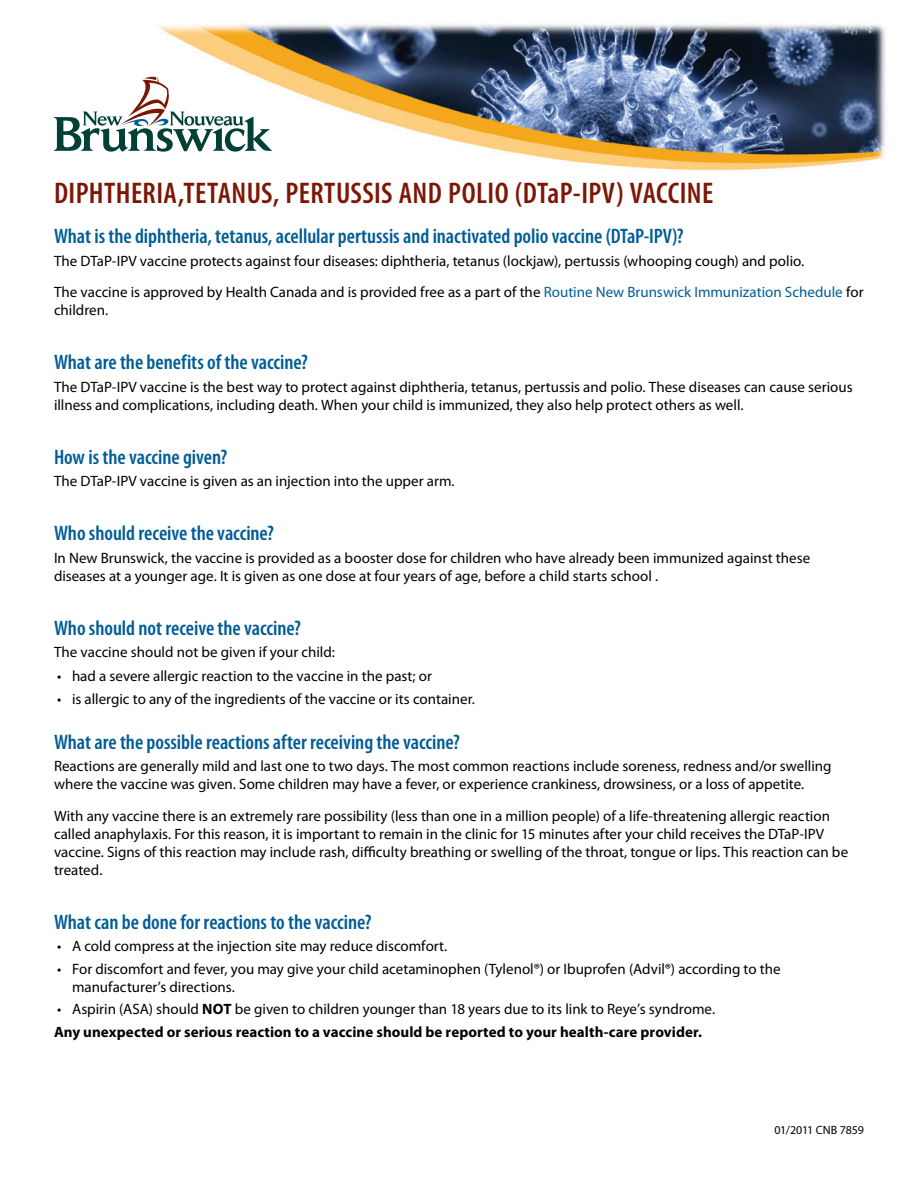
<style>
.page{position:relative;width:918px;height:1188px;background:#fff}
.page>*{position:absolute;margin:0;border:0;box-sizing:border-box;transform-origin:0 0}
.head_1{font:600 condensed 30px "Myriad Pro";letter-spacing:.01em;color:#7d1705}
.head_2{font:600 condensed 21px "Myriad Pro";letter-spacing:-.005em;color:#005c96}
.text{font:15px/18px "Myriad Pro";color:#000}
.bullet{font:15px/18px "Myriad Pro";color:#000}
.text-2{font:700 15px "Myriad Pro";letter-spacing:.005em;color:#000}
.text-3{font:12px "Myriad Pro";letter-spacing:-.01em;color:#000}
.s1{color:#005c96}
.s2{font-weight:700}
</style>
<div class="page">
<img style="left:157px;top:24px;width:729px;height:147px">
<svg style="left:54px;top:76px;width:218px;height:76px"></svg>
<p class="head_1" style="left:54px;top:176px;width:661px">DIPHTHERIA,TETANUS, PERTUSSIS AND POLIO (DTaP-IPV) VACCINE</p>
<p class="head_2" style="left:54px;top:225px;width:631px">What is the diphtheria, tetanus, acellular pertussis and inactivated polio vaccine (DTaP-IPV)?</p>
<p class="text" style="left:54px;top:251px;width:752px">The DTaP-IPV vaccine protects against four diseases: diphtheria, tetanus (lockjaw), pertussis (whooping cough) and polio.</p>
<p class="text" style="left:54px;top:283px;width:811px">The vaccine is approved by Health Canada and is provided free as a part of the <span class="s1">Routine New Brunswick Immunization Schedule</span> for children.</p>
<p class="head_2" style="left:54px;top:351px;width:255px">What are the benefits of the vaccine?</p>
<p class="text" style="left:54px;top:377px;width:800px">The DTaP-IPV vaccine is the best way to protect against diphtheria, tetanus, pertussis and polio. These diseases can cause serious illness and complications, including death. When your child is immunized, they also help protect others as well.</p>
<p class="head_2" style="left:54px;top:445px;width:175px">How is the vaccine given?</p>
<p class="text" style="left:54px;top:472px;width:402px">The DTaP-IPV vaccine is given as an injection into the upper arm.</p>
<p class="head_2" style="left:54px;top:522px;width:222px">Who should receive the vaccine?</p>
<p class="text" style="left:54px;top:548px;width:758px">In New Brunswick, the vaccine is provided as a booster dose for children who have already been immunized against these diseases at a younger age. It is given as one dose at four years of age, before a child starts school .</p>
<p class="head_2" style="left:54px;top:616px;width:248px">Who should not receive the vaccine?</p>
<p class="text" style="left:54px;top:643px;width:282px">The vaccine should not be given if your child:</p>
<p class="bullet" style="left:57px;top:667px;width:377px">• had a severe allergic reaction to the vaccine in the past; or</p>
<p class="bullet" style="left:57px;top:689px;width:420px">• is allergic to any of the ingredients of the vaccine or its container.</p>
<p class="head_2" style="left:54px;top:730px;width:407px">What are the possible reactions after receiving the vaccine?</p>
<p class="text" style="left:54px;top:757px;width:779px">Reactions are generally mild and last one to two days. The most common reactions include soreness, redness and/or swelling where the vaccine was given. Some children may have a fever, or experience crankiness, drowsiness, or a loss of appetite.</p>
<p class="text" style="left:54px;top:806px;width:796px">With any vaccine there is an extremely rare possibility (less than one in a million people) of a life-threatening allergic reaction called anaphylaxis. For this reason, it is important to remain in the clinic for 15 minutes after your child receives the DTaP-IPV vaccine. Signs of this reaction may include rash, difficulty breathing or swelling of the throat, tongue or lips. This reaction can be treated.</p>
<p class="head_2" style="left:54px;top:910px;width:319px">What can be done for reactions to the vaccine?</p>
<p class="bullet" style="left:57px;top:937px;width:392px">• A cold compress at the injection site may reduce discomfort.</p>
<p class="bullet" style="left:72px;top:959px;width:710px;text-indent:-15px">• For discomfort and fever, you may give your child acetaminophen (Tylenol®) or Ibuprofen (Advil®) according to the manufacturer’s directions.</p>
<p class="bullet" style="left:57px;top:1000px;width:660px">• Aspirin (ASA) should <span class="s2">NOT</span> be given to children younger than 18 years due to its link to Reye’s syndrome.</p>
<p class="text-2" style="left:54px;top:1022px;width:650px">Any unexpected or serious reaction to a vaccine should be reported to your health-care provider.</p>
<p class="text-3" style="left:775px;top:1123px;width:91px">01/2011 CNB 7859</p>
</div>
